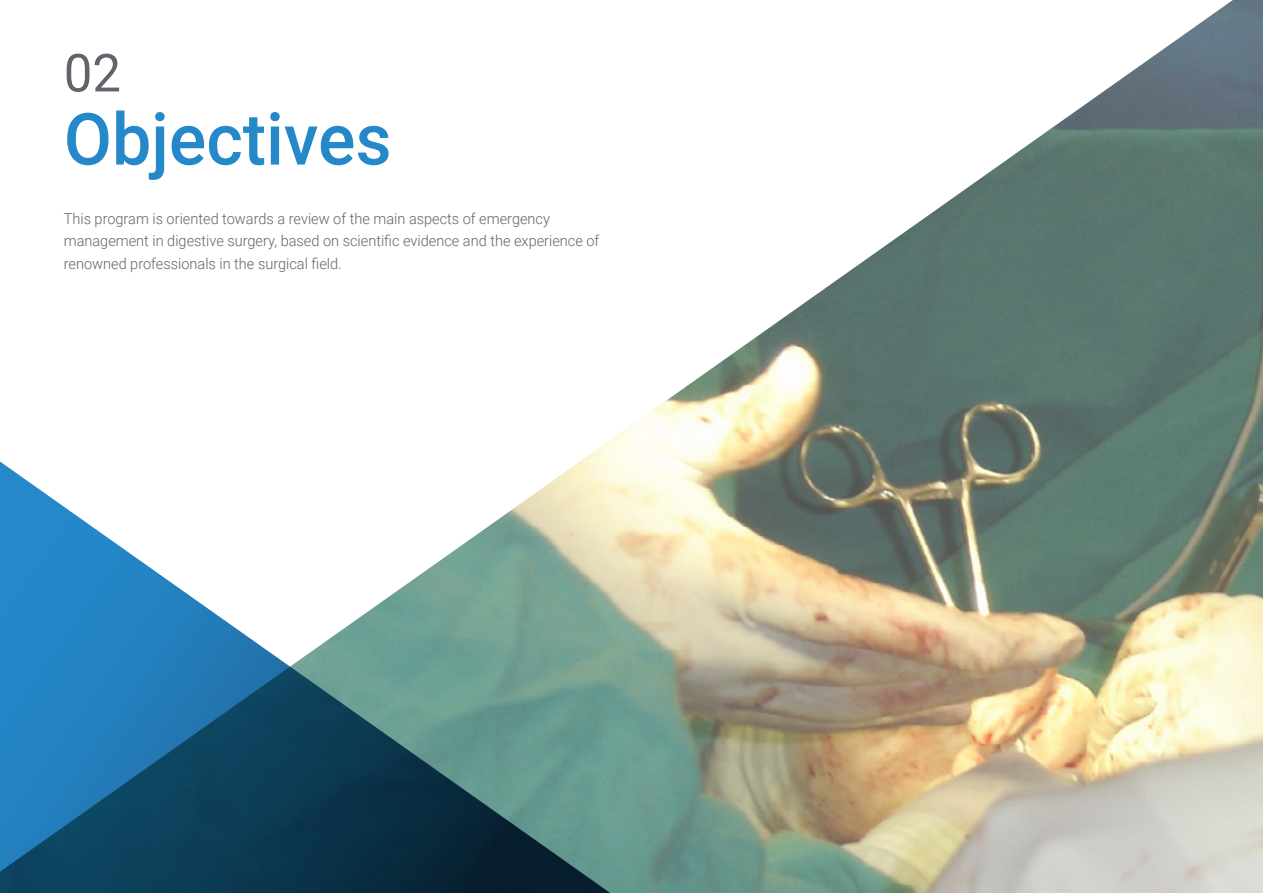
<style>
.page{position:relative;width:1263px;height:893px;background:#fff}
.page>*{position:absolute;margin:0;border:0;box-sizing:border-box;transform-origin:0 0}
.t1{font:500 72px "Roboto";color:#2488c9}
.t2{font:52.5px "Roboto";color:#61646a}
.t3{font:300 15px/22.5px "Roboto";color:#61646a}
</style>
<div class="page">
<img style="left:602px;top:0;width:661px;height:893px">
<svg style="left:0;top:446px;width:640px;height:447px"></svg>
<h2 class="t2" style="left:64px;top:36px;width:59px">02</h2>
<h1 class="t1" style="left:64px;top:89px;width:329px">Objectives</h1>
<p class="t3" style="left:64px;top:207px;width:537px">This program is oriented towards a review of the main aspects of emergency management in digestive surgery, based on scientific evidence and the experience of renowned professionals in the surgical field.</p>
</div>
